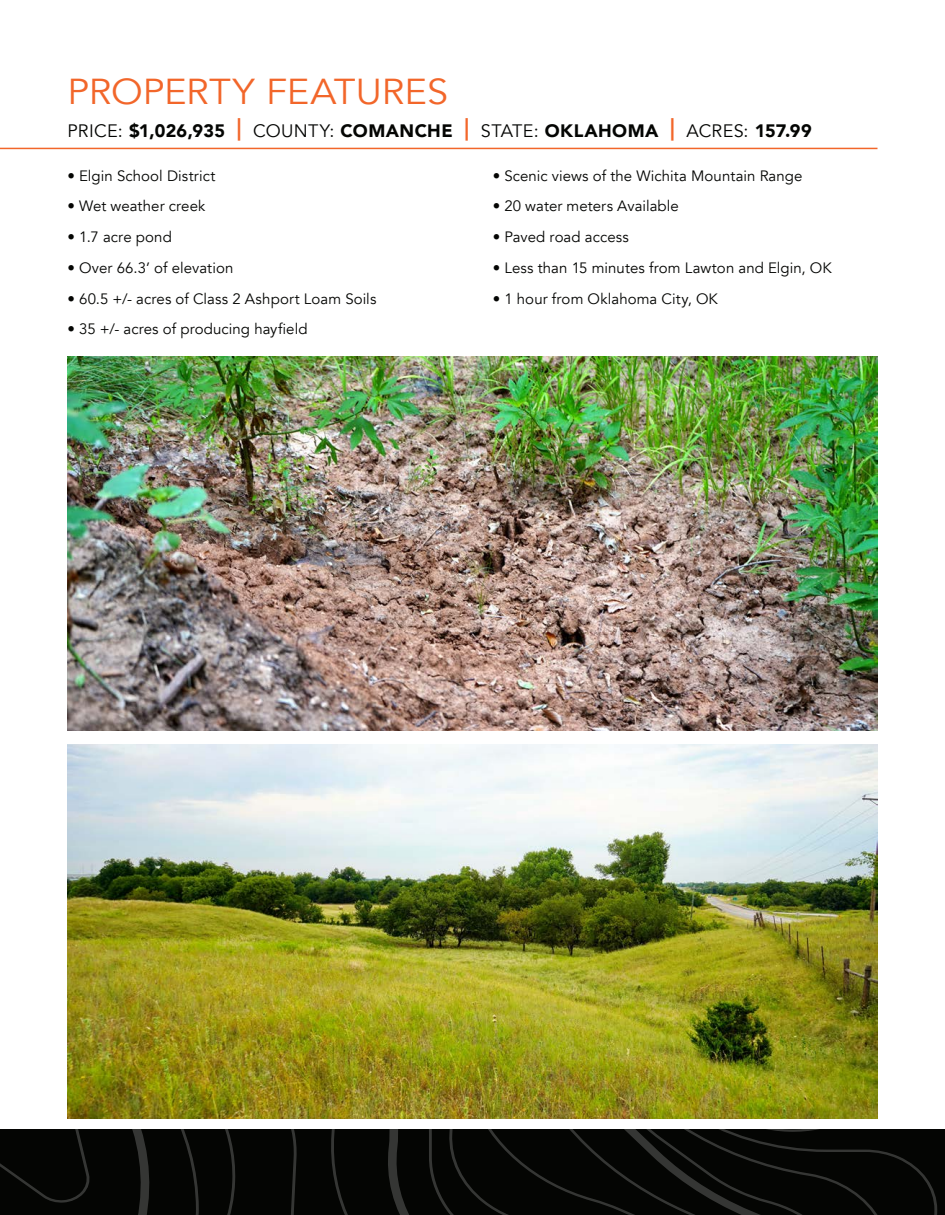
<style>
.page{position:relative;width:945px;height:1215px;background:#fff}
.page>*{position:absolute;margin:0;border:0;box-sizing:border-box;transform-origin:0 0}
.t1{font:36px "Avenir";color:#f2662a;scale:1.05 1}
.t2{font:900 18px "Avenir";letter-spacing:.025em;color:#040503}
.t3{font:15px "Avenir";letter-spacing:.005em;color:#040503}
.s1{font-weight:400}
.s2{font-size:22.5px;color:#f2662a}
</style>
<div class="page">
<img style="left:68px;top:744px;width:810px;height:374px">
<hr style="left:0;top:148px;width:878px;height:1px;background:#f2662a">
<svg style="left:0;top:1129px;width:945px;height:86px;background:#080907"></svg>
<img style="left:68px;top:357px;width:810px;height:374px">
<p class="t1" style="left:68px;top:70px;width:364px">PROPERTY FEATURES</p>
<p class="t2" style="left:68px;top:115px;width:746px"><span class="s1">PRICE:</span> $1,026,935 <span class="s2">|</span> <span class="s1">COUNTY:</span> COMANCHE <span class="s2">|</span> <span class="s1">STATE:</span> OKLAHOMA <span class="s2">|</span> <span class="s1">ACRES:</span> 157.99</p>
<p class="t3" style="left:68px;top:166px;width:150px">• Elgin School District</p>
<p class="t3" style="left:68px;top:197px;width:140px">• Wet weather creek</p>
<p class="t3" style="left:68px;top:228px;width:106px">• 1.7 acre pond</p>
<p class="t3" style="left:68px;top:259px;width:167px">• Over 66.3’ of elevation</p>
<p class="t3" style="left:68px;top:289px;width:310px">• 60.5 +/- acres of Class 2 Ashport Loam Soils</p>
<p class="t3" style="left:68px;top:320px;width:242px">• 35 +/- acres of producing hayfield</p>
<p class="t3" style="left:493px;top:166px;width:311px">• Scenic views of the Wichita Mountain Range</p>
<p class="t3" style="left:493px;top:197px;width:188px">• 20 water meters Available</p>
<p class="t3" style="left:493px;top:228px;width:138px">• Paved road access</p>
<p class="t3" style="left:493px;top:259px;width:341px">• Less than 15 minutes from Lawton and Elgin, OK</p>
<p class="t3" style="left:493px;top:289px;width:227px">• 1 hour from Oklahoma City, OK</p>
</div>
